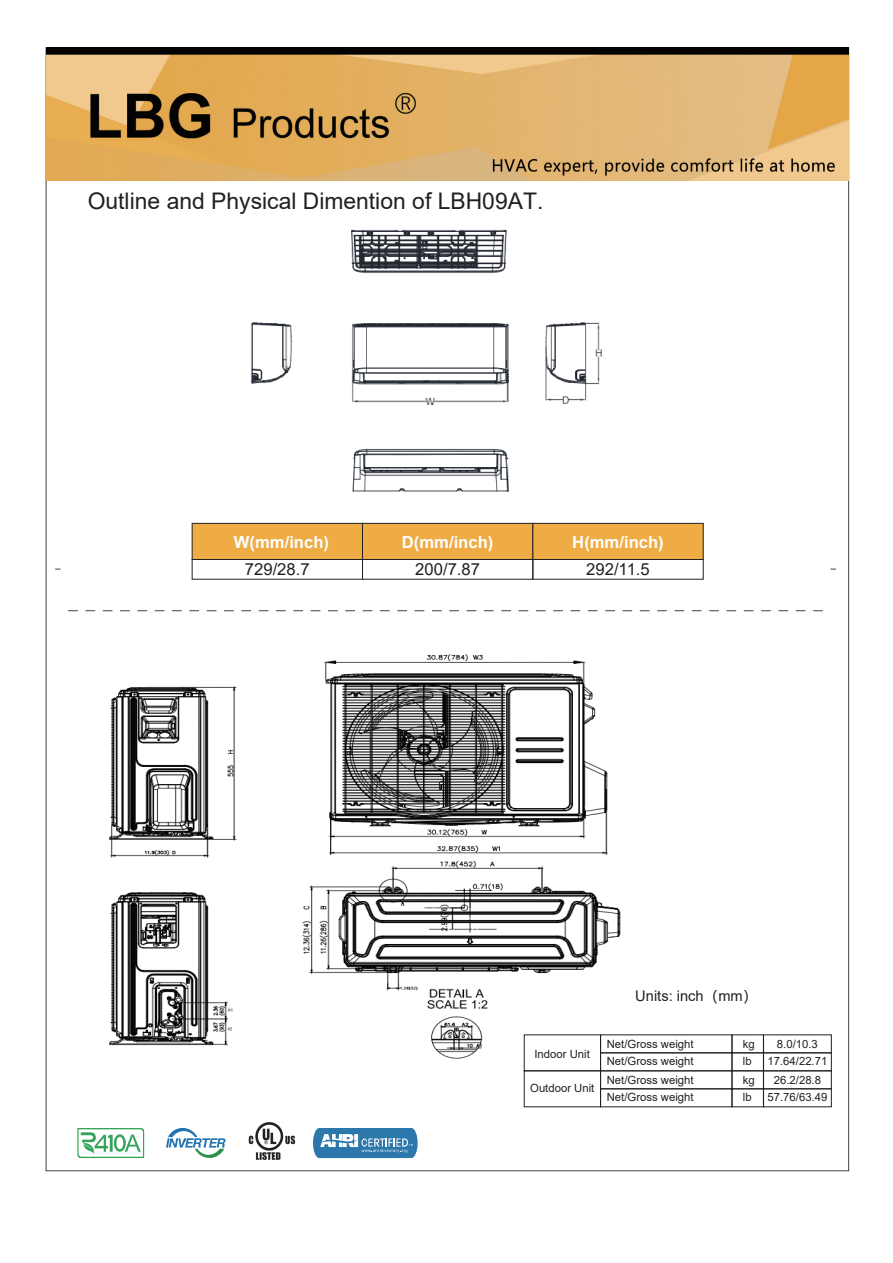
<style>
.page{position:relative;width:893px;height:1263px;background:#fff}
.page>*{position:absolute;margin:0;border:0;box-sizing:border-box;transform-origin:0 0}
.t1{font:22.95px "Arial";color:#221f1f}
.t2{font:700 16.65px "Arial";color:#fff}
.t3{font:16.65px "Arial";color:#231f20}
.t4{font:14.7px "Arial";color:#221f1f}
.t5{font:11.4px/18px "Arial";color:#231f20;text-align:justify}
.s1{font-family:"Microsoft Ya Hei"}
</style>
<div class="page">
<img style="left:109px;top:654px;width:512px;height:411px">
<svg style="left:545px;top:47px;width:157px;height:1px"></svg>
<svg style="left:313px;top:1128px;width:105px;height:30px;background:#5491bb"></svg>
<svg style="left:77px;top:1128px;width:67px;height:30px"></svg>
<svg style="left:166px;top:1128px;width:60px;height:30px"></svg>
<svg style="left:69px;top:610px;width:754px;height:1px"></svg>
<img style="left:46px;top:48px;width:802px;height:132px">
<div style="left:524px;top:1034px;width:77px;height:37px;border:1px solid #231f20"></div>
<div style="left:524px;top:1070px;width:77px;height:37px;border:1px solid #231f20"></div>
<div style="left:731px;top:1034px;width:33px;height:19px;border:1px solid #231f20"></div>
<div style="left:600px;top:1052px;width:132px;height:19px;border:1px solid #231f20"></div>
<div style="left:731px;top:1052px;width:33px;height:19px;border:1px solid #231f20"></div>
<div style="left:763px;top:1052px;width:69px;height:19px;border:1px solid #231f20"></div>
<div style="left:600px;top:1070px;width:132px;height:19px;border:1px solid #231f20"></div>
<div style="left:731px;top:1070px;width:33px;height:19px;border:1px solid #231f20"></div>
<div style="left:763px;top:1070px;width:69px;height:19px;border:1px solid #231f20"></div>
<div style="left:600px;top:1088px;width:132px;height:19px;border:1px solid #231f20"></div>
<div style="left:731px;top:1088px;width:33px;height:19px;border:1px solid #231f20"></div>
<div style="left:763px;top:1088px;width:69px;height:19px;border:1px solid #231f20"></div>
<img style="left:248px;top:1122px;width:48px;height:38px">
<img style="left:250px;top:229px;width:352px;height:263px">
<div style="left:192px;top:523px;width:171px;height:37px;background:#efab44;border:1px solid #231f20"></div>
<div style="left:362px;top:523px;width:171px;height:37px;background:#efab44;border:1px solid #231f20"></div>
<div style="left:532px;top:523px;width:171px;height:37px;background:#efab44;border:1px solid #231f20"></div>
<h1 class="t1" style="left:88px;top:185px;width:457px">Outline and Physical Dimention of LBH09AT.</h1>
<h2 class="t2" style="left:234px;top:530px;width:97px">W(mm/inch)</h2>
<h2 class="t2" style="left:402px;top:530px;width:93px">D(mm/inch)</h2>
<h2 class="t2" style="left:572px;top:530px;width:93px">H(mm/inch)</h2>
<h2 class="t3" style="left:245px;top:558px;width:66px">729/28.7</h2>
<h2 class="t3" style="left:415px;top:558px;width:66px">200/7.87</h2>
<h2 class="t3" style="left:586px;top:558px;width:65px">292/11.5</h2>
<p class="t5" style="left:534px;top:1045px;width:57px">Indoor Unit</p>
<p class="t5" style="left:530px;top:1079px;width:66px">Outdoor Unit</p>
<p class="t4" style="left:635px;top:986px;width:124px">Units: inch<span class="s1">（</span>mm<span class="s1">）</span></p>
<p class="t5" style="left:607px;top:1035px;width:88px">Net/Gross weight</p>
<p class="t5" style="left:743px;top:1035px;width:13px">kg</p>
<p class="t5" style="left:767px;top:1035px;width:61px;text-align:center">8.0/10.3<br>17.64/22.71<br>26.2/28.8<br>57.76/63.49</p>
<p class="t5" style="left:607px;top:1052px;width:88px">Net/Gross weight Net/Gross weight Net/Gross weight</p>
<p class="t5" style="left:743px;top:1052px;width:13px;text-align:left">lb kg lb</p>
</div>
